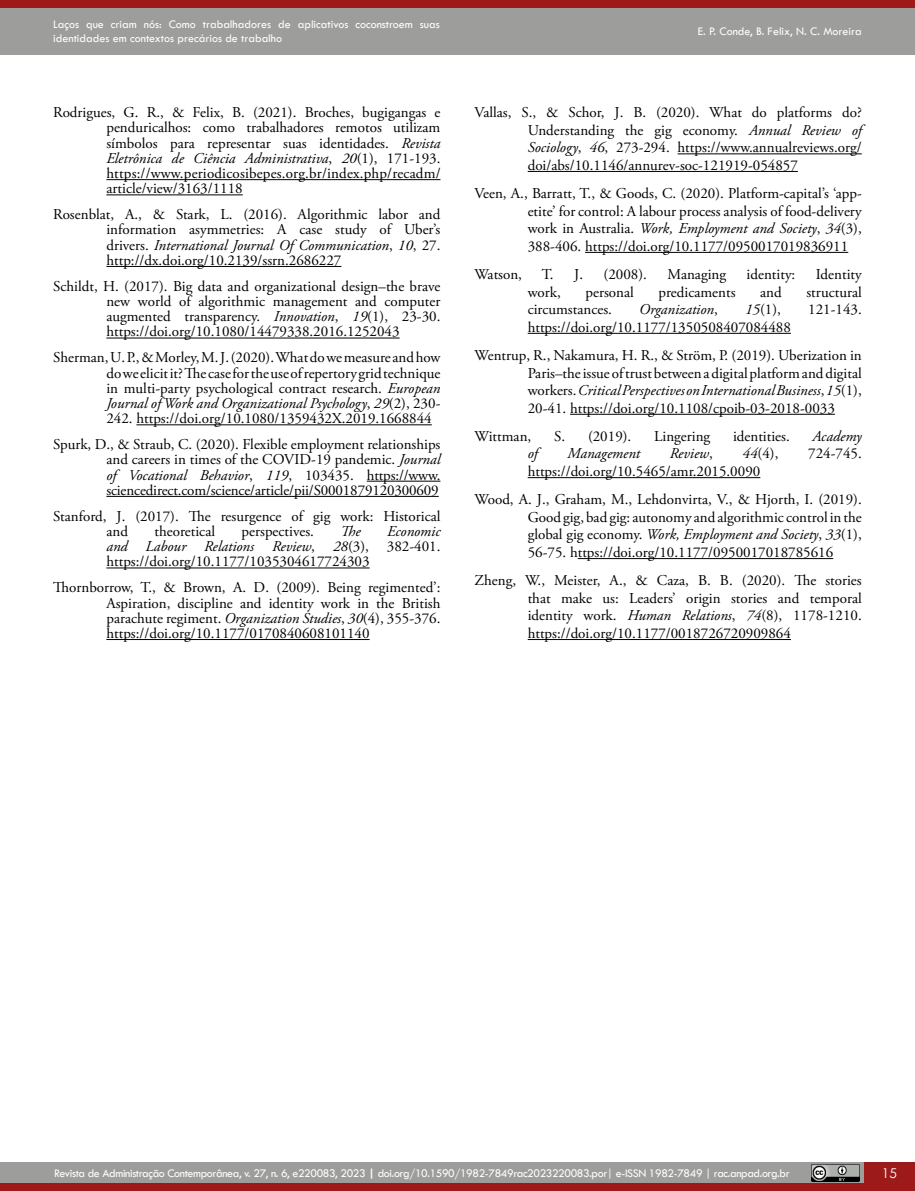
<style>
.page{position:relative;width:915px;height:1191px;background:#fff}
.page>*{position:absolute;margin:0;border:0;box-sizing:border-box;transform-origin:0 0}
.t1{font:15px/15.3px "Adobe Garamond Pro";color:#000;text-align:justify}
.t2{font:italic 15px "Adobe Garamond Pro";color:#000}
.t3{font:13.5px "Century Gothic";color:#fff}
.t4{font:12px "Tw Cen";letter-spacing:-.03em;color:#fff}
.t5{font:12px/14.4px "Tw Cen";letter-spacing:-.005em;color:#fff}
.s1{font-style:italic}
.s2{font-style:normal}
.s3{font-weight:700}
</style>
<div class="page">
<div style="left:863px;top:1162px;width:51px;height:21px;background:#9d1a1a"></div>
<div style="left:0;top:0;width:914px;height:54px;background:#9d9d9c"></div>
<div style="left:0;top:0;width:914px;height:7px;background:#9d1a18"></div>
<div style="left:0;top:1162px;width:863px;height:21px;background:#9d9d9c"></div>
<div style="left:0;top:1183px;width:914px;height:8px;background:#9d1a18"></div>
<img style="left:811px;top:1164px;width:48px;height:17px">
<hr style="left:106px;top:179px;width:334px;height:1px;background:#000">
<hr style="left:106px;top:194px;width:137px;height:1px;background:#000">
<hr style="left:106px;top:266px;width:235px;height:1px;background:#000">
<hr style="left:106px;top:338px;width:293px;height:1px;background:#000">
<hr style="left:136px;top:424px;width:295px;height:1px;background:#000">
<hr style="left:366px;top:481px;width:74px;height:1px;background:#000">
<hr style="left:106px;top:496px;width:332px;height:1px;background:#000">
<hr style="left:106px;top:567px;width:263px;height:1px;background:#000">
<hr style="left:106px;top:639px;width:263px;height:1px;background:#000">
<hr style="left:677px;top:153px;width:184px;height:1px;background:#000">
<hr style="left:527px;top:171px;width:270px;height:1px;background:#000">
<hr style="left:585px;top:252px;width:263px;height:1px;background:#000">
<hr style="left:527px;top:333px;width:263px;height:1px;background:#000">
<hr style="left:570px;top:414px;width:264px;height:1px;background:#000">
<hr style="left:527px;top:477px;width:233px;height:1px;background:#000">
<hr style="left:577px;top:558px;width:256px;height:1px;background:#000">
<hr style="left:527px;top:639px;width:263px;height:1px;background:#000">
<p class="t5" style="left:53px;top:17px;width:388px">Laços que criam nós: Como trabalhadores de aplicativos coconstroem suas identidades em contextos precários de trabalho</p>
<p class="t1" style="left:106px;top:105px;width:335px;text-indent:-53px">Rodrigues, G. R., &amp; Felix, B. (2021). Broches, bugigangas e penduricalhos: como trabalhadores remotos utilizam símbolos para representar suas identidades. <span class="s1">Revista Eletrônica de Ciência Administrativa</span>, <span class="s1">20</span>(1), 171-193. https://www.periodicosibepes.org.br/index.php/recadm/ article/view/3163/1118</p>
<p class="t1" style="left:106px;top:207px;width:335px;text-indent:-53px">Rosenblat, A., &amp; Stark, L. (2016). Algorithmic labor and information asymmetries: A case study of Uber’s drivers. <span class="s1">International Journal Of Communication</span>, <span class="s1">10</span>, 27. http://dx.doi.org/10.2139/ssrn.2686227</p>
<p class="t1" style="left:106px;top:279px;width:335px;text-indent:-53px">Schildt, H. (2017). Big data and organizational design–the brave new world of algorithmic management and computer augmented transparency. <span class="s1">Innovation</span>, <span class="s1">19</span>(1), 23-30. https://doi.org/10.1080/14479338.2016.1252043</p>
<p class="t1" style="left:106px;top:350px;width:335px;text-indent:-53px">Sherman, U. P., &amp; Morley, M. J. (2020). What do we measure and how do we elicit it? The case for the use of repertory grid technique in multi-party psychological contract research. <span class="s1">European Journal of Work and Organizational Psychology</span>, <span class="s1">29</span>(2), 230- 242. https://doi.org/10.1080/1359432X.2019.1668844</p>
<p class="t1" style="left:106px;top:437px;width:335px;text-indent:-53px">Spurk, D., &amp; Straub, C. (2020). Flexible employment relationships and careers in times of the COVID-19 pandemic. <span class="s1">Journal of Vocational Behavior</span>, <span class="s1">119</span>, 103435. https://www. sciencedirect.com/science/article/pii/S0001879120300609</p>
<p class="t1" style="left:106px;top:509px;width:335px;text-indent:-53px">Stanford, J. (2017). The resurgence of gig work: Historical and</p>
<p class="t1" style="left:154px;top:524px;width:62px">theoretical</p>
<p class="t1" style="left:241px;top:524px;width:74px">perspectives.</p>
<p class="t2" style="left:340px;top:522px;width:22px">The</p>
<p class="t1" style="left:106px;top:524px;width:335px;text-indent:281px"><span class="s1">Economic and Labour Relations Review</span>, <span class="s1">28</span>(3), 382-401. https://doi.org/10.1177/1035304617724303</p>
<p class="t1" style="left:106px;top:580px;width:335px;text-indent:-53px">Thornborrow, T., &amp; Brown, A. D. (2009). Being regimented’:<br>Aspiration, discipline and identity work in the British parachute regiment. <span class="s1">Organization Studies</span>, <span class="s1">30</span>(4), 355-376. https://doi.org/10.1177/0170840608101140</p>
<p class="t5" style="left:697px;top:24px;width:165px">E. P. Conde, B. Felix, N. C. Moreira</p>
<p class="t1" style="left:527px;top:104px;width:335px;line-height:17.5px;text-indent:-53px">Vallas, S., &amp; Schor, J. B. (2020). What do platforms do?<br>Understanding the gig economy. <span class="s1">Annual Review of Sociology</span>, <span class="s1">46</span>, 273-294. https://www.annualreviews.org/ doi/abs/10.1146/annurev-soc-121919-054857</p>
<p class="t1" style="left:527px;top:185px;width:335px;line-height:17.5px;text-indent:-53px">Veen, A., Barratt, T., &amp; Goods, C. (2020). Platform-capital’s ‘app&shy;etite’ for control: A labour process analysis of food-delivery work in Australia. <span class="s1">Work, Employment and Society</span>, <span class="s1">34</span>(3), 388-406. https://doi.org/10.1177/0950017019836911</p>
<p class="t1" style="left:474px;top:267px;width:49px">Watson,</p>
<p class="t1" style="left:541px;top:267px;width:43px">T. J.</p>
<p class="t1" style="left:603px;top:267px;width:45px">(2008).</p>
<p class="t1" style="left:667px;top:267px;width:60px">Managing</p>
<p class="t1" style="left:746px;top:267px;width:50px">identity:</p>
<p class="t1" style="left:815px;top:267px;width:47px">Identity</p>
<p class="t1" style="left:527px;top:285px;width:35px">work,</p>
<p class="t1" style="left:585px;top:285px;width:50px">personal</p>
<p class="t1" style="left:658px;top:285px;width:78px">predicaments</p>
<p class="t1" style="left:760px;top:285px;width:23px">and</p>
<p class="t1" style="left:806px;top:285px;width:57px">structural</p>
<p class="t1" style="left:527px;top:302px;width:86px">circumstances.</p>
<p class="t2" style="left:639px;top:300px;width:80px">Organization<span class="s2">,</span></p>
<p class="t1" style="left:744px;top:302px;width:37px"><span class="s1">15</span>(1),</p>
<p class="t1" style="left:807px;top:302px;width:55px">121-143.</p>
<p class="t1" style="left:474px;top:313px;width:388px;line-height:28.2px;text-indent:53px">https://doi.org/10.1177/1350508407084488<br>Wentrup, R., Nakamura, H. R., &amp; Ström, P. (2019). Uberization in</p>
<p class="t1" style="left:527px;top:364px;width:335px;line-height:17.5px">Paris–the issue of trust between a digital platform and digital workers. <span class="s1">Critical Perspectives on International Business</span>, <span class="s1">15</span>(1), 20-41. https://doi.org/10.1108/cpoib-03-2018-0033</p>
<p class="t1" style="left:474px;top:429px;width:58px">Wittman,</p>
<p class="t1" style="left:554px;top:429px;width:79px">S. (2019).</p>
<p class="t1" style="left:654px;top:429px;width:58px">Lingering</p>
<p class="t1" style="left:732px;top:429px;width:58px">identities.</p>
<p class="t2" style="left:812px;top:427px;width:51px">Academy</p>
<p class="t2" style="left:527px;top:445px;width:12px">of</p>
<p class="t2" style="left:567px;top:445px;width:74px">Management</p>
<p class="t2" style="left:669px;top:445px;width:44px">Review<span class="s2">,</span></p>
<p class="t1" style="left:742px;top:446px;width:37px"><span class="s1">44</span>(4),</p>
<p class="t1" style="left:807px;top:446px;width:55px">724-745.</p>
<p class="t1" style="left:474px;top:458px;width:388px;line-height:28.2px;text-indent:53px">https://doi.org/10.5465/amr.2015.0090<br>Wood, A. J., Graham, M., Lehdonvirta, V., &amp; Hjorth, I. (2019).</p>
<p class="t1" style="left:527px;top:509px;width:335px;line-height:17.5px">Good gig, bad gig: autonomy and algorithmic control in the global gig economy. <span class="s1">Work, Employment and Society</span>, <span class="s1">33</span>(1), 56-75. https://doi.org/10.1177/0950017018785616</p>
<p class="t1" style="left:527px;top:572px;width:335px;line-height:17.5px;text-indent:-53px">Zheng, W., Meister, A., &amp; Caza, B. B. (2020). The stories that make us: Leaders’ origin stories and temporal identity work. <span class="s1">Human Relations</span>, <span class="s1">74</span>(8), 1178-1210. https://doi.org/10.1177/0018726720909864</p>
<p class="t4" style="left:54px;top:1166px;width:736px">Revista de Administração Contemporânea, v. 27, n. 6, e220083, 2023 <span class="s3">|</span> doi.org/10.1590/1982-7849rac2023220083.por| e-ISSN 1982-7849 | rac.anpad.org.br</p>
<p class="t3" style="left:881px;top:1163px;width:16px">15</p>
</div>
